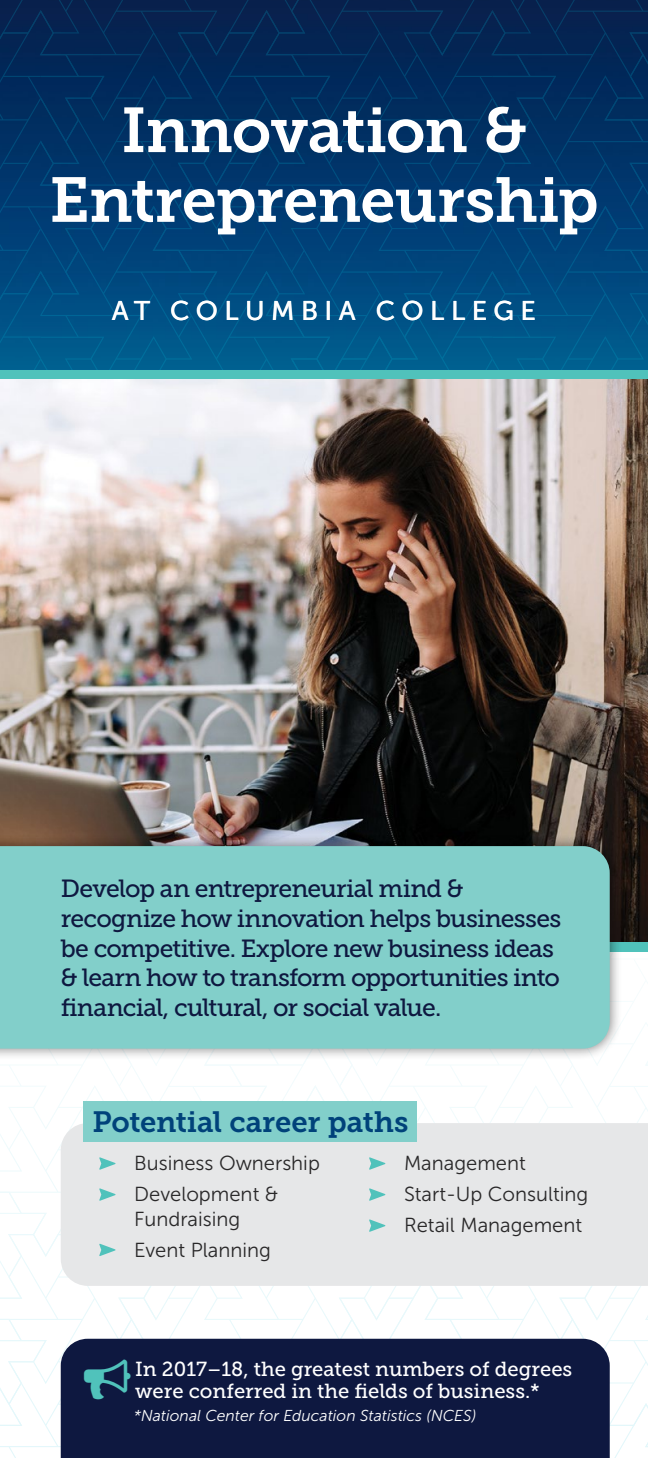
<style>
.page{position:relative;width:648px;height:1458px;background:#fff}
.page>*{position:absolute;margin:0;border:0;box-sizing:border-box;transform-origin:0 0}
.t1{font:63px/69.8px "Museo Slab 700";letter-spacing:-.015em;color:#fff;text-align:center}
.t2{font:29.25px "Museo Slab 700";letter-spacing:-.005em;color:#00427a}
.t3{font:27px "Museo Sans 500";letter-spacing:.24em;color:#fff}
.t4{font:24.75px/29.7px "Museo Slab 500";letter-spacing:-.035em;color:#0e1840}
.t5{font:20.25px/31.1px "Museo Sans 300";color:#292829}
.t6{font:20.25px/22.5px "Museo Slab 500";color:#fff}
.t7{font:italic 15.75px "Museo Sans 300";color:#fff}
.s1{color:#50c2bb}
</style>
<div class="page">
<svg style="left:0;top:0;width:648px;height:370px;background:#013b6e"></svg>
<div style="left:0;top:370px;width:648px;height:9px;background:#50c2bb"></div>
<img style="left:0;top:379px;width:648px;height:564px">
<div style="left:0;top:943px;width:648px;height:9px;background:#50c2bb"></div>
<div style="left:0;top:834px;width:622px;height:227px;background:#000;opacity:.5"></div>
<div style="left:0;top:846px;width:610px;height:203px;background:#82cfca"></div>
<div style="left:61px;top:1123px;width:587px;height:163px;background:#e6e7e8"></div>
<div style="left:84px;top:1102px;width:333px;height:40px;background:#82cfca"></div>
<svg style="left:99px;top:1157px;width:17px;height:13px"></svg>
<svg style="left:99px;top:1188px;width:17px;height:13px"></svg>
<svg style="left:99px;top:1244px;width:17px;height:12px"></svg>
<svg style="left:369px;top:1157px;width:17px;height:13px"></svg>
<svg style="left:369px;top:1188px;width:17px;height:13px"></svg>
<svg style="left:369px;top:1219px;width:17px;height:13px"></svg>
<div style="left:61px;top:1339px;width:549px;height:119px;background:#0e1840"></div>
<h1 class="t1" style="left:49px;top:96px;width:551px">Innovation &amp;<br>Entrepreneurship</h1>
<p class="t3" style="left:112px;top:296px;width:426px">AT COLUMBIA COLLEGE</p>
<p class="t4" style="left:61px;top:874px;width:502px">Develop an entrepreneurial mind &amp; recognize how innovation helps businesses be competitive. Explore new business ideas &amp; learn how to transform opportunities into financial, cultural, or social value.</p>
<p class="t2" style="left:93px;top:1106px;width:317px">Potential career paths</p>
<p class="t5" style="left:134px;top:1148px;width:187px">Business Ownership<br>Development &amp;</p>
<p class="t5" style="left:134px;top:1203px;width:138px">Fundraising<br>Event Planning</p>
<p class="t5" style="left:404px;top:1148px;width:186px">Management<br>Start-Up Consulting<br>Retail Management</p>
<p class="t6" style="left:135px;top:1358px;width:439px;text-indent:-51px"><span class="s1">○</span> In 2017–18, the greatest numbers of degrees were conferred in the fields of business.*</p>
<p class="t7" style="left:134px;top:1407px;width:344px">*National Center for Education Statistics (NCES)</p>
</div>
